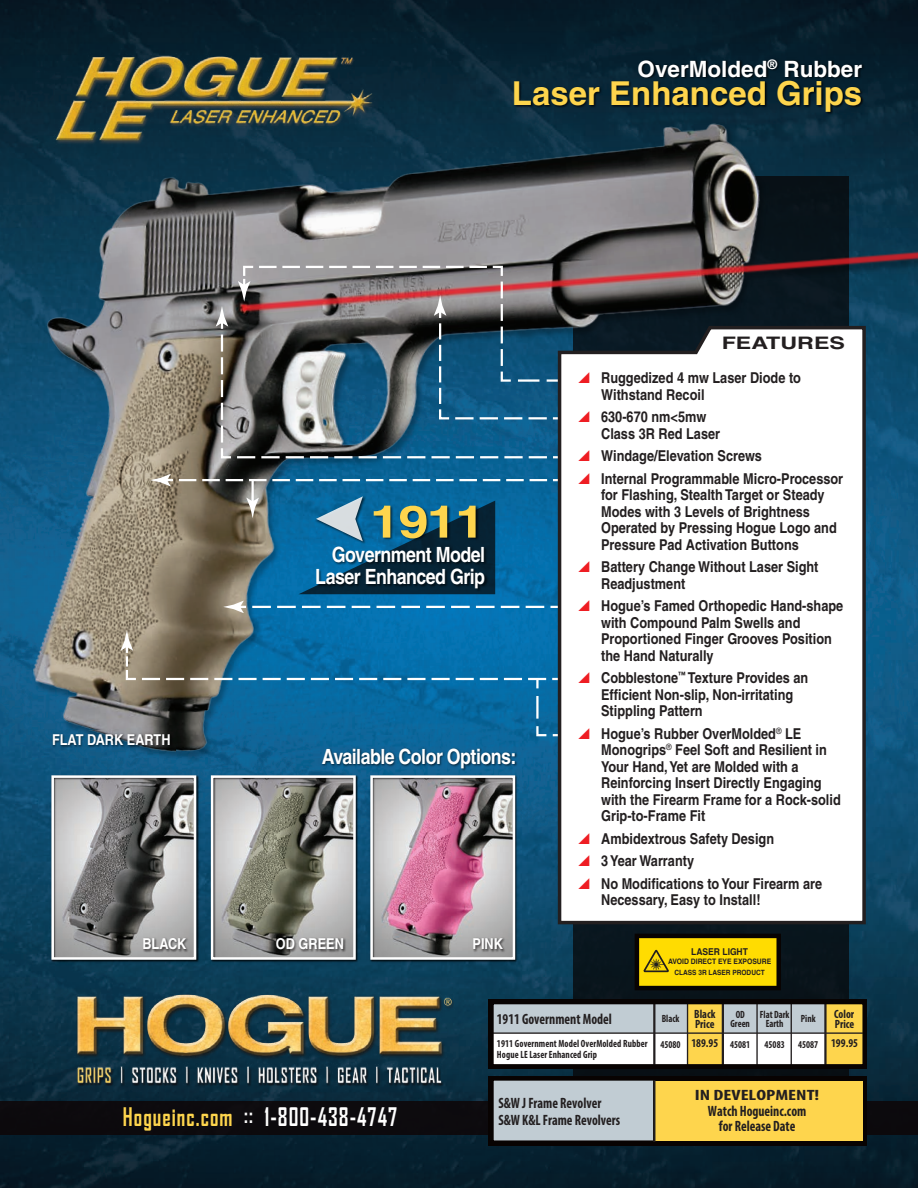
<style>
.page{position:relative;width:918px;height:1188px;background:#fff}
.page>*{position:absolute;margin:0;border:0;box-sizing:border-box;transform-origin:0 0}
.t1{font:700 45px "Helvetica";color:#fed54d;scale:1.2 1}
.t2{font:italic 700 33px "Helvetica";color:#fed54d}
.t3{font:700 24.45px "Agency FB";letter-spacing:.05em;color:#fff;scale:.85 1}
.t4{font:700 22.5px "Helvetica";color:#fff}
.t5{font:700 21px/22.5px "Helvetica";letter-spacing:-.03em;color:#fff;text-align:right;scale:.85 1}
.t6{font:700 17.25px "Helvetica";color:#231f20;scale:1.35 1}
.t7{font:700 15px/16.5px "Helvetica";color:#231f20;scale:.85 1}
.t8{font:700 condensed 15px/17.2px "Myriad Pro";color:#231f20;scale:.9 1}
.t9{font:700 condensed 15px/15.6px "Myriad Pro";color:#231f20;text-align:center;scale:1.35 1}
.t10{font:700 15px "Helvetica";color:#fff;scale:.85 1}
.t11{font:700 condensed 12px/10.5px "Myriad Pro";color:#231f20;scale:.95 1}
.t12{font:700 condensed 10.5px/9px "Myriad Pro";letter-spacing:.01em;color:#231f20;text-align:center;scale:.9 1}
.t13{font:700 9.45px "Helvetica";color:#231f20;scale:.9 1}
.t14{font:700 7.5px "Helvetica";color:#231f20;scale:.9 1}
.t15{font:700 7.2px "Helvetica";color:#231f20;scale:.9 1}
.s1{color:#fed54d}
.s2{font-size:12px}
</style>
<div class="page">
<img style="left:0;top:0;width:918px;height:1188px">
<div style="left:573px;top:176px;width:276px;height:927px;background:#08151b"></div>
<img style="left:0;top:92px;width:918px;height:696px">
<svg style="left:150px;top:474px;width:406px;height:12px"></svg>
<svg style="left:223px;top:601px;width:333px;height:12px"></svg>
<div style="left:489px;top:999px;width:378px;height:70px;background:#080302"></div>
<div style="left:0;top:1101px;width:918px;height:33px;background:#0d0a0e"></div>
<img style="left:69px;top:988px;width:403px;height:105px">
<div style="left:556px;top:324px;width:312px;height:602px;background:#fff"></div>
<div style="left:492px;top:1033px;width:371px;height:33px;background:#fff"></div>
<div style="left:493px;top:1003px;width:161px;height:30px;background:#c1ccd3"></div>
<div style="left:791px;top:1003px;width:34px;height:30px;background:#c1ccd3"></div>
<div style="left:757px;top:1003px;width:34px;height:30px;background:#c1ccd3"></div>
<div style="left:654px;top:1003px;width:34px;height:30px;background:#c1ccd3"></div>
<div style="left:688px;top:1003px;width:34px;height:62px;background:#fed54d"></div>
<div style="left:826px;top:1003px;width:37px;height:63px;background:#fed54d"></div>
<div style="left:723px;top:1003px;width:34px;height:30px;background:#c1ccd3"></div>
<hr style="left:653px;top:1003px;width:2px;height:62px;background:#231f20">
<hr style="left:722px;top:1003px;width:2px;height:62px;background:#231f20">
<hr style="left:756px;top:1003px;width:2px;height:62px;background:#231f20">
<hr style="left:791px;top:1003px;width:1px;height:62px;background:#231f20">
<hr style="left:824px;top:1003px;width:3px;height:62px;background:#231f20">
<hr style="left:493px;top:1032px;width:370px;height:2px;background:#231f20">
<hr style="left:687px;top:1003px;width:1px;height:62px;background:#231f20">
<div style="left:491px;top:1002px;width:374px;height:64px;border:2px solid #080302"></div>
<div style="left:489px;top:1076px;width:378px;height:69px;background:#080302"></div>
<div style="left:493px;top:1080px;width:160px;height:61px;background:#c1ccd3"></div>
<div style="left:491px;top:1078px;width:374px;height:65px;border:2px solid #080302"></div>
<img style="left:431px;top:48px;width:436px;height:77px">
<img style="left:314px;top:494px;width:53px;height:2px">
<img style="left:48px;top:42px;width:333px;height:110px">
<svg style="left:298px;top:496px;width:197px;height:98px"></svg>
<img style="left:313px;top:497px;width:176px;height:96px">
<img style="left:320px;top:744px;width:200px;height:29px">
<svg style="left:635px;top:934px;width:146px;height:56px"></svg>
<div style="left:655px;top:1081px;width:208px;height:60px;background:#fed54d"></div>
<hr style="left:653px;top:1080px;width:2px;height:62px;background:#231f20">
<img style="left:50px;top:774px;width:150px;height:190px">
<div style="left:51px;top:775px;width:145px;height:185px;border:3px solid #fff"></div>
<img style="left:209px;top:774px;width:151px;height:190px">
<div style="left:211px;top:775px;width:145px;height:185px;border:3px solid #fff"></div>
<img style="left:368px;top:774px;width:151px;height:190px">
<div style="left:370px;top:775px;width:145px;height:185px;border:3px solid #fff"></div>
<hr style="left:252px;top:481px;width:2px;height:23px;background:#fff">
<svg style="left:246px;top:498px;width:13px;height:20px"></svg>
<img style="left:140px;top:934px;width:51px;height:23px">
<img style="left:274px;top:934px;width:74px;height:23px">
<img style="left:470px;top:934px;width:37px;height:23px">
<img style="left:50px;top:730px;width:125px;height:23px">
<svg style="left:216px;top:265px;width:373px;height:196px"></svg>
<svg style="left:576px;top:473px;width:13px;height:11px"></svg>
<svg style="left:578px;top:561px;width:11px;height:11px"></svg>
<svg style="left:575px;top:600px;width:14px;height:11px"></svg>
<svg style="left:121px;top:630px;width:468px;height:109px"></svg>
<svg style="left:578px;top:833px;width:11px;height:11px"></svg>
<svg style="left:578px;top:855px;width:11px;height:11px"></svg>
<svg style="left:578px;top:878px;width:11px;height:11px"></svg>
<h3 class="t4" style="left:638px;top:55px;width:226px">OverMolded<sup>®</sup> Rubber</h3>
<h2 class="t2" style="left:512px;top:73px;width:352px">Laser Enhanced Grips</h2>
<p class="t10" style="left:52px;top:731px;width:141px">FLAT DARK EARTH</p>
<h1 class="t1" style="left:370px;top:494px;width:98px">1911</h1>
<h3 class="t5" style="left:315px;top:543px;width:201px">Government Model<br>Laser Enhanced Grip</h3>
<h3 class="t5" style="left:322px;top:745px;width:231px">Available Color Options:</h3>
<p class="t10" style="left:142px;top:935px;width:53px">BLACK</p>
<p class="t10" style="left:276px;top:935px;width:82px">OD GREEN</p>
<p class="t10" style="left:473px;top:935px;width:37px">PINK</p>
<p class="t6" style="left:722px;top:333px;width:93px">FEATURES</p>
<p class="t7" style="left:601px;top:369px;width:237px">Ruggedized 4 mw Laser Diode to<br>Withstand Recoil</p>
<p class="t7" style="left:601px;top:408px;width:142px">630-670 nm&lt;5mw<br>Class 3R Red Laser</p>
<p class="t7" style="left:601px;top:444px;width:286px;line-height:22.5px">Windage/Elevation Screws<br>Internal Programmable Micro-Processor</p>
<p class="t7" style="left:601px;top:486px;width:279px">for Flashing, Stealth Target or Steady Modes with 3 Levels of Brightness Operated by Pressing Hogue Logo and Pressure Pad Activation Buttons</p>
<p class="t7" style="left:601px;top:558px;width:257px">Battery Change Without Laser Sight<br>Readjustment</p>
<p class="t7" style="left:601px;top:597px;width:286px">Hogue’s Famed Orthopedic Hand-shape with Compound Palm Swells and<br>Proportioned Finger Grooves Position the Hand Naturally</p>
<p class="t7" style="left:601px;top:669px;width:245px">Cobblestone<sup>™</sup> Texture Provides an<br>Efficient Non-slip, Non-irritating<br>Stippling Pattern</p>
<p class="t7" style="left:601px;top:725px;width:283px">Hogue’s Rubber OverMolded<sup>®</sup> LE<br>Monogrips<sup>®</sup> Feel Soft and Resilient in<br>Your Hand, Yet are Molded with a<br>Reinforcing Insert Directly Engaging with the Firearm Frame for a Rock-solid<br>Grip-to-Frame Fit</p>
<p class="t7" style="left:601px;top:827px;width:262px;line-height:22.5px">Ambidextrous Safety Design<br>3 Year Warranty<br>No Modifications to Your Firearm are</p>
<p class="t7" style="left:601px;top:891px;width:189px">Necessary, Easy to Install!</p>
<p class="t13" style="left:691px;top:944px;width:64px">LASER LIGHT</p>
<p class="t14" style="left:668px;top:955px;width:116px">AVOID DIRECT EYE EXPOSURE</p>
<p class="t15" style="left:675px;top:967px;width:102px">CLASS 3R LASER PRODUCT</p>
<h3 class="t3" style="left:123px;top:1101px;width:324px"><span class="s1">Hogueinc.com</span> :: 1-800-438-4747</h3>
<p class="t8" style="left:497px;top:1010px;width:129px">1911 Government Model</p>
<p class="t12" style="left:662px;top:1014px;width:61px">Black <sup>Black</sup></p>
<p class="t11" style="left:695px;top:1019px;width:22px">Price</p>
<p class="t12" style="left:731px;top:1010px;width:23px">OD<br>Green</p>
<p class="t12" style="left:760px;top:1010px;width:34px">Flat Dark<br>Earth</p>
<p class="t11" style="left:834px;top:1008px;width:23px">Color<br>Price</p>
<p class="t12" style="left:801px;top:1014px;width:18px">Pink</p>
<p class="t12" style="left:798px;top:1039px;width:24px">45087</p>
<p class="t12" style="left:497px;top:1038px;width:169px;line-height:11.4px;text-align:left">1911 Government Model OverMolded Rubber<br>Hogue LE Laser Enhanced Grip</p>
<p class="t12" style="left:660px;top:1039px;width:101px">45080 <span class="s2">189.95</span> 45081</p>
<p class="t12" style="left:765px;top:1039px;width:24px">45083</p>
<p class="t11" style="left:831px;top:1038px;width:30px">199.95</p>
<p class="t8" style="left:498px;top:1094px;width:137px">S&amp;W J Frame Revolver<br>S&amp;W K&amp;L Frame Revolvers</p>
<p class="t9" style="left:695px;top:1087px;width:94px">IN DEVELOPMENT!<br>Watch Hogueinc.com<br>for Release Date</p>
</div>
